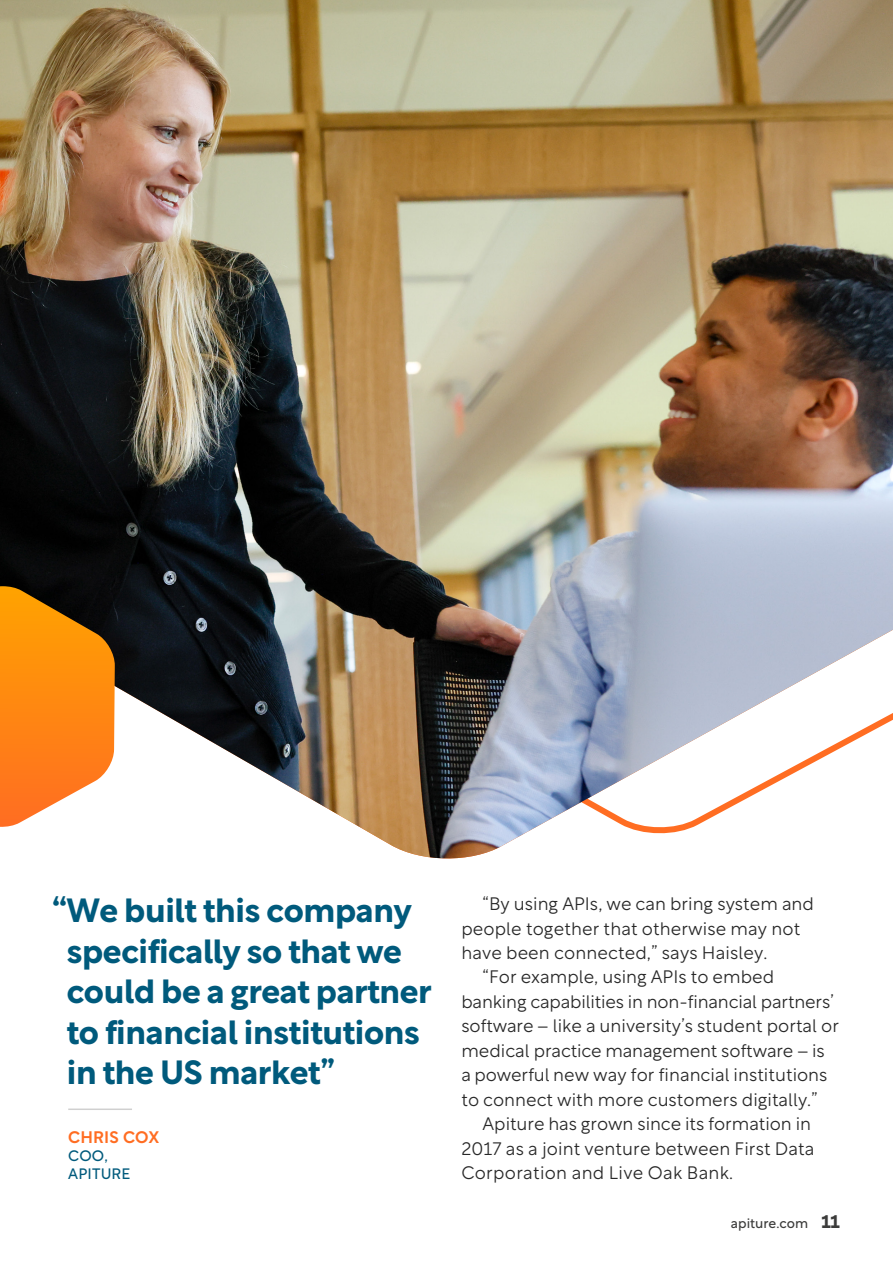
<style>
.page{position:relative;width:893px;height:1263px;background:#fff}
.page>*{position:absolute;margin:0;border:0;box-sizing:border-box;transform-origin:0 0}
.Pullquote_-_LC{font:700 33px/40.5px "Rotunda";letter-spacing:-.01em;color:#005a7c}
.Body_Copy{font:300 18px/24.5px "Rotunda";color:#282828}
.Pullquote_-_Name{font:500 16.5px "Rotunda";letter-spacing:.01em;color:#ff6d22}
.Pullquote_-_Title_____Company{font:15px "Rotunda";letter-spacing:.01em;color:#005a7c}
.t1{font:13.5px "Rotunda";color:#3c3c3b}
.s1{font-weight:700;font-size:18px}
</style>
<div class="page">
<hr style="left:68px;top:1108px;width:64px;height:2px;background:#d0d0d0">
<img style="left:0;top:0;width:893px;height:859px">
<svg style="left:0;top:586px;width:115px;height:241px;background:#e3872a"></svg>
<p class="Pullquote_-_LC" style="left:67px;top:887px;width:366px;text-indent:-14px">“We built this company specifically so that we could be a great partner to financial institutions in the US market”</p>
<p class="Pullquote_-_Name" style="left:68px;top:1123px;width:92px">CHRIS COX</p>
<p class="Pullquote_-_Title_____Company" style="left:68px;top:1143px;width:41px">COO,</p>
<p class="Pullquote_-_Title_____Company" style="left:68px;top:1161px;width:64px">APITURE</p>
<p class="Body_Copy" style="left:461px;top:890px;width:354px;text-indent:21px">“By using APIs, we can bring system and people together that otherwise may not have been connected,” says Haisley.</p>
<p class="Body_Copy" style="left:461px;top:963px;width:379px;text-indent:21px">“For example, using APIs to embed banking capabilities in non-financial partners’ software – like a university’s student portal or medical practice management software – is a powerful new way for financial institutions to connect with more customers digitally.”</p>
<p class="Body_Copy" style="left:461px;top:1110px;width:355px;text-indent:21px">Apiture has grown since its formation in<br>2017 as a joint venture between First Data<br>Corporation and Live Oak Bank.</p>
<p class="t1" style="left:731px;top:1212px;width:110px">apiture.com <span class="s1">11</span></p>
</div>
